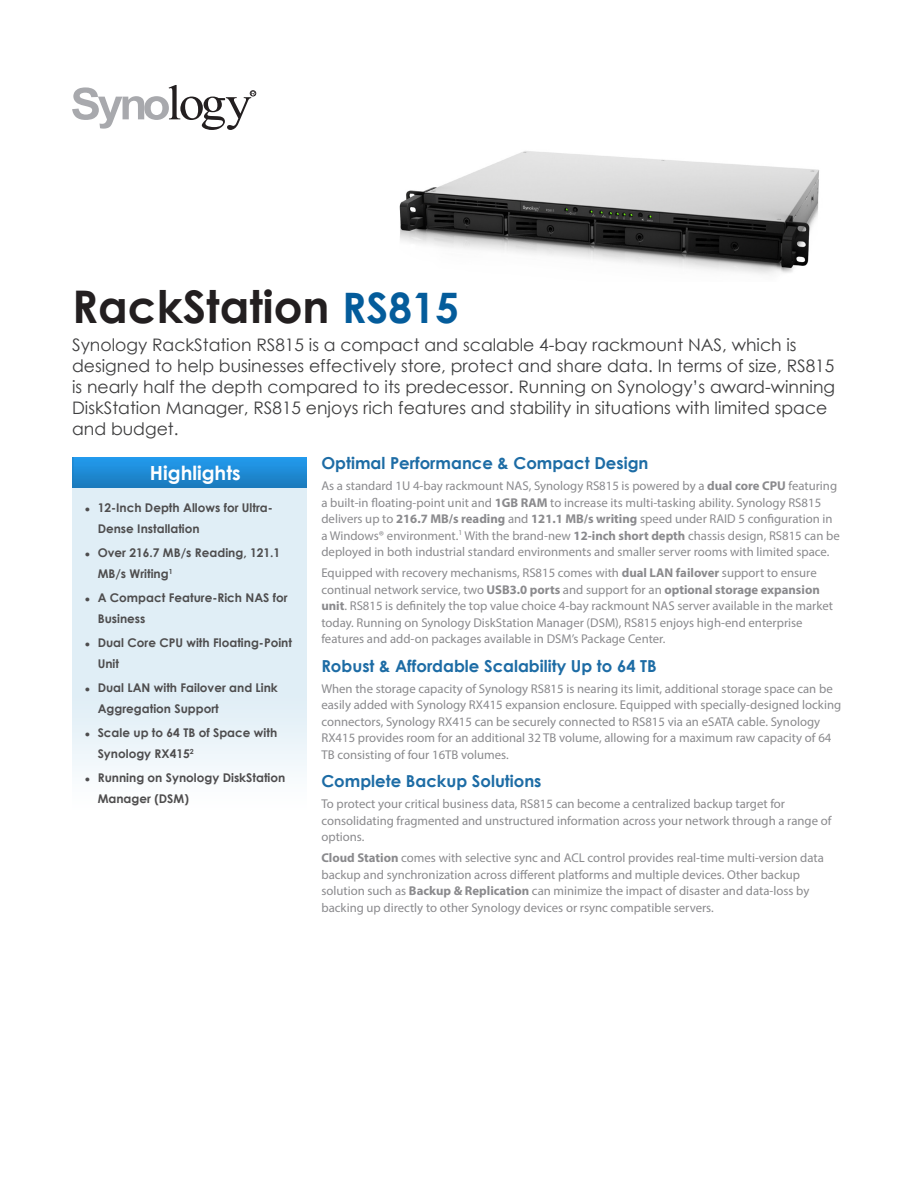
<style>
.page{position:relative;width:918px;height:1188px;background:#fff}
.page>*{position:absolute;margin:0;border:0;box-sizing:border-box;transform-origin:0 0}
.ChapterTitle{font:700 45px "Century Gothic";color:#231f20}
.ChapterTitleHighligh{font:700 19.5px "Century Gothic";color:#fff}
.ChapterTitleDesc{font:17.25px/21px "Century Gothic";color:#3e3e3f}
.BodyHeading{font:700 16.5px "Century Gothic";color:#1d6ca5}
.BodyContent{font:12.75px/16.5px "Myriad Pro";color:#8a8a8d}
.t1{font:700 12px/21px "Century Gothic";color:#4e4d4e}
.s1{font-size:42px;color:#045c9b}
.s2{font-family:"Arial";font-size:9px}
.s3{font-weight:700}
</style>
<div class="page">
<svg style="left:72px;top:85px;width:184px;height:45px"></svg>
<img style="left:72px;top:479px;width:234px;height:292px">
<img style="left:73px;top:457px;width:233px;height:31px">
<img style="left:399px;top:151px;width:420px;height:123px">
<p class="ChapterTitle" style="left:72px;top:272px;width:388px">RackStation <span class="s1">RS815</span></p>
<p class="ChapterTitleDesc" style="left:72px;top:334px;width:765px">Synology RackStation RS815 is a compact and scalable 4-bay rackmount NAS, which is designed to help businesses effectively store, protect and share data. In terms of size, RS815 is nearly half the depth compared to its predecessor. Running on Synology’s award-winning DiskStation Manager, RS815 enjoys rich features and stability in situations with limited space and budget.</p>
<p class="ChapterTitleHighligh" style="left:150px;top:458px;width:92px">Highlights</p>
<p class="t1" style="left:98px;top:496px;width:177px;text-indent:-13px"><span class="s2">●</span> 12-Inch Depth Allows for Ultra-<br>Dense Installation</p>
<p class="t1" style="left:98px;top:541px;width:184px;text-indent:-13px"><span class="s2">●</span> Over 216.7 MB/s Reading, 121.1<br>MB/s Writing<sup>1</sup></p>
<p class="t1" style="left:98px;top:586px;width:192px;text-indent:-13px"><span class="s2">●</span> A Compact Feature-Rich NAS for<br>Business</p>
<p class="t1" style="left:98px;top:631px;width:196px;text-indent:-13px"><span class="s2">●</span> Dual Core CPU with Floating-Point<br>Unit</p>
<p class="t1" style="left:98px;top:676px;width:182px;text-indent:-13px"><span class="s2">●</span> Dual LAN with Failover and Link<br>Aggregation Support</p>
<p class="t1" style="left:98px;top:721px;width:181px;text-indent:-13px"><span class="s2">●</span> Scale up to 64 TB of Space with<br>Synology RX415<sup>2</sup></p>
<p class="t1" style="left:98px;top:766px;width:189px;text-indent:-13px"><span class="s2">●</span> Running on Synology DiskStation<br>Manager (DSM)</p>
<p class="BodyHeading" style="left:321px;top:451px;width:329px">Optimal Performance &amp; Compact Design</p>
<p class="BodyContent" style="left:321px;top:477px;width:520px">As a standard 1U 4-bay rackmount NAS, Synology RS815 is powered by a <span class="s3">dual core CPU</span> featuring a built-in floating-point unit and <span class="s3">1GB RAM</span> to increase its multi-tasking ability. Synology RS815 delivers up to <span class="s3">216.7 MB/s reading</span> and <span class="s3">121.1 MB/s writing</span> speed under RAID 5 configuration in a Windows® environment.<sup>1</sup> With the brand-new <span class="s3">12-inch short depth</span> chassis design, RS815 can be deployed in both industrial standard environments and smaller server rooms with limited space.</p>
<p class="BodyContent" style="left:321px;top:564px;width:513px">Equipped with recovery mechanisms, RS815 comes with <span class="s3">dual LAN failover</span> support to ensure continual network service, two <span class="s3">USB3.0 ports</span> and support for an <span class="s3">optional storage expansion unit</span>. RS815 is definitely the top value choice 4-bay rackmount NAS server available in the market today. Running on Synology DiskStation Manager (DSM), RS815 enjoys high-end enterprise features and add-on packages available in DSM’s Package Center.</p>
<p class="BodyHeading" style="left:321px;top:653px;width:337px">Robust &amp; Affordable Scalability Up to 64 TB</p>
<p class="BodyContent" style="left:321px;top:680px;width:521px">When the storage capacity of Synology RS815 is nearing its limit, additional storage space can be easily added with Synology RX415 expansion enclosure. Equipped with specially-designed locking connectors, Synology RX415 can be securely connected to RS815 via an eSATA cable. Synology RX415 provides room for an additional 32 TB volume, allowing for a maximum raw capacity of 64<br>TB consisting of four 16TB volumes.</p>
<p class="BodyHeading" style="left:321px;top:769px;width:222px">Complete Backup Solutions</p>
<p class="BodyContent" style="left:321px;top:795px;width:512px">To protect your critical business data, RS815 can become a centralized backup target for consolidating fragmented and unstructured information across your network through a range of options.</p>
<p class="BodyContent" style="left:321px;top:849px;width:504px"><span class="s3">Cloud Station</span> comes with selective sync and ACL control provides real-time multi-version data backup and synchronization across different platforms and multiple devices. Other backup solution such as <span class="s3">Backup &amp; Replication</span> can minimize the impact of disaster and data-loss by backing up directly to other Synology devices or rsync compatible servers.</p>
</div>
